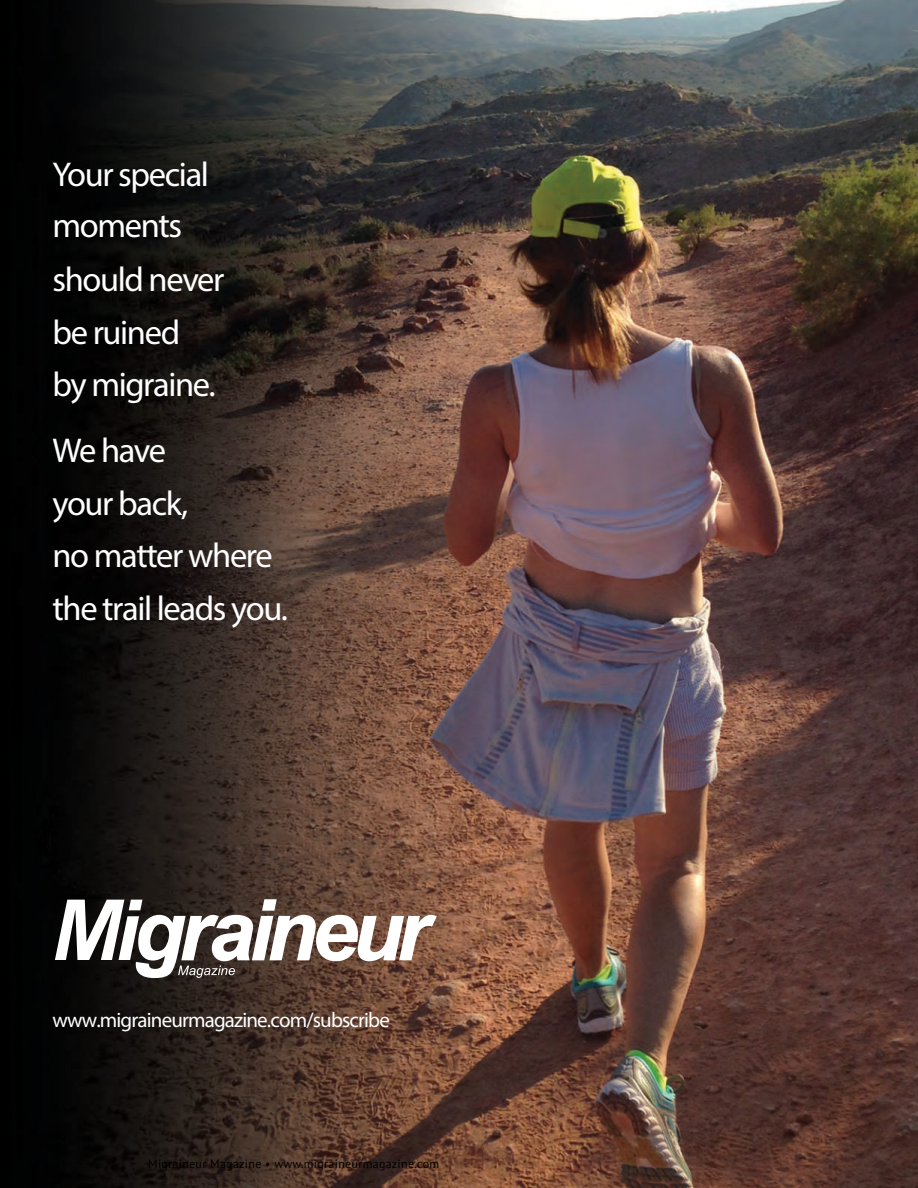
<style>
.page{position:relative;width:918px;height:1188px;background:#fff}
.page>*{position:absolute;margin:0;border:0;box-sizing:border-box;transform-origin:0 0}
.t1{font:34.5px/52.5px "Myriad Pro";letter-spacing:-.04em;color:#fff}
.t2{font:21px "Myriad Pro";letter-spacing:-.04em;color:#fff}
.t3{font:12px "PT Sans";letter-spacing:.025em;color:#000}
</style>
<div class="page">
<img style="left:0;top:0;width:918px;height:1188px">
<svg style="left:55px;top:899px;width:382px;height:79px"></svg>
<p class="t1" style="left:52px;top:148px;width:173px">Your special moments should never be ruined<br>by migraine.</p>
<p class="t1" style="left:52px;top:424px;width:237px">We have<br>your back,<br>no matter where the trail leads you.</p>
<p class="t2" style="left:52px;top:1007px;width:339px">www.migraineurmagazine.com/subscribe</p>
<p class="t3" style="left:148px;top:1156px;width:292px">Migraineur Magazine • www.migraineurmagazine.com</p>
</div>
